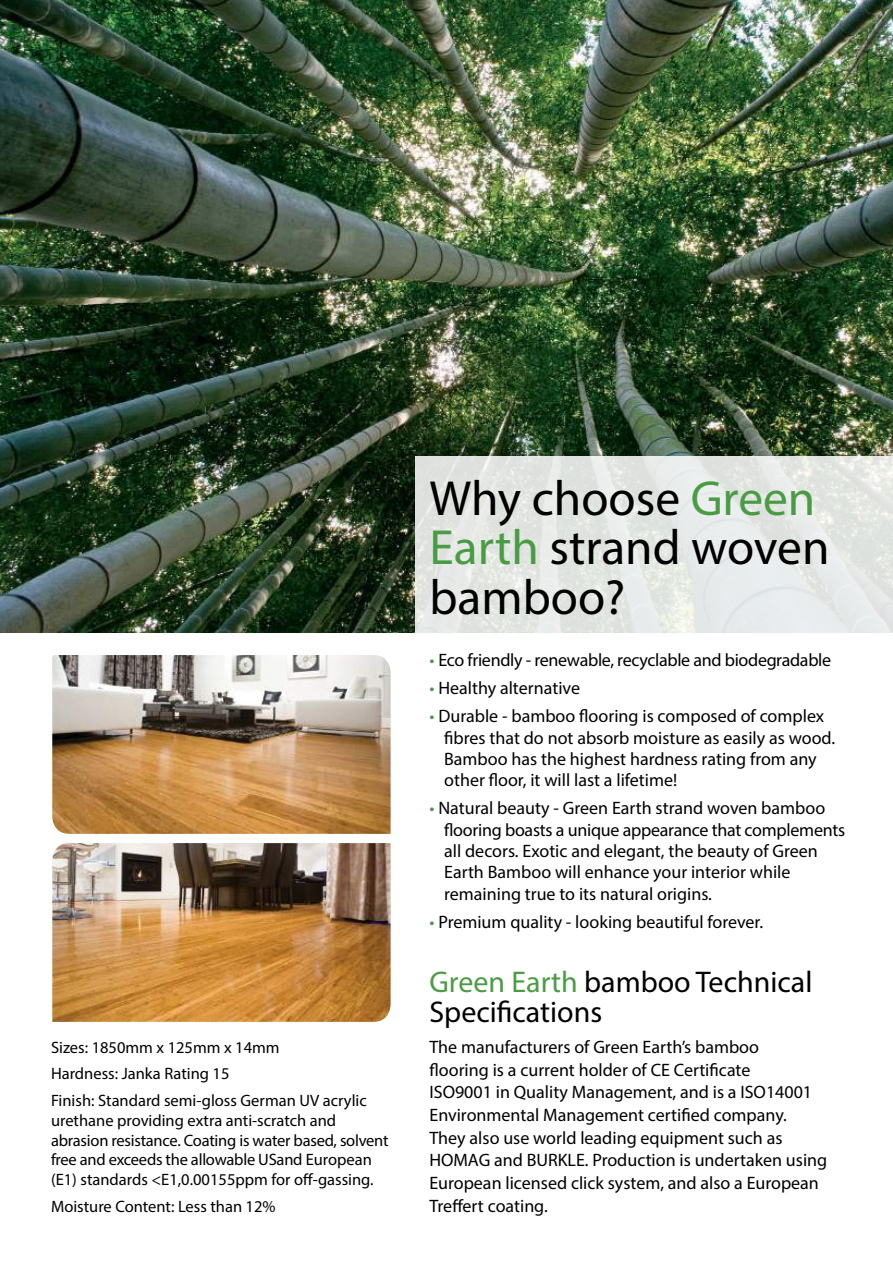
<style>
.page{position:relative;width:893px;height:1263px;background:#fff}
.page>*{position:absolute;margin:0;border:0;box-sizing:border-box;transform-origin:0 0}
.t1{font:49.5px/49.5px "Myriad Pro";color:#000}
.t2{font:30px/30px "Myriad Pro";color:#000}
.t3{font:18px/21.3px "Myriad Pro";color:#000}
.t4{font:18px "Myriad Pro";letter-spacing:-.02em;color:#000}
.t5{font:16.5px/19.8px "Myriad Pro";color:#000}
.s1{color:#4a9c44}
</style>
<div class="page">
<img style="left:0;top:0;width:893px;height:632px">
<img style="left:52px;top:655px;width:339px;height:179px">
<img style="left:52px;top:843px;width:339px;height:179px">
<img style="left:415px;top:456px;width:478px;height:177px">
<p class="t5" style="left:51px;top:1034px;width:317px;line-height:26.5px">Sizes: 1850mm x 125mm x 14mm<br>Hardness: Janka Rating 15<br>Finish: Standard semi-gloss German UV acrylic</p>
<p class="t5" style="left:51px;top:1110px;width:339px">urethane providing extra anti-scratch and abrasion resistance. Coating is water based, solvent free and exceeds the allowable USand European (E1) standards &lt;E1,0.00155ppm for off-gassing.</p>
<p class="t5" style="left:51px;top:1196px;width:226px">Moisture Content: Less than 12%</p>
<h1 class="t1" style="left:429px;top:473px;width:401px">Why choose <span class="s1">Green<br>Earth</span> strand woven bamboo?</h1>
<p class="t4" style="left:429px;top:649px;width:403px"><span class="s1">•</span> Eco friendly - renewable, recyclable and biodegradable</p>
<p class="t3" style="left:429px;top:677px;width:152px"><span class="s1">•</span> Healthy alternative</p>
<p class="t3" style="left:444px;top:705px;width:393px;text-indent:-15px"><span class="s1">•</span> Durable - bamboo flooring is composed of complex fibres that do not absorb moisture as easily as wood.<br>Bamboo has the highest hardness rating from any other floor, it will last a lifetime!</p>
<p class="t3" style="left:444px;top:797px;width:402px;text-indent:-15px"><span class="s1">•</span> Natural beauty - Green Earth strand woven bamboo flooring boasts a unique appearance that complements all decors. Exotic and elegant, the beauty of Green Earth Bamboo will enhance your interior while remaining true to its natural origins.</p>
<p class="t3" style="left:429px;top:911px;width:335px"><span class="s1">•</span> Premium quality - looking beautiful forever.</p>
<h2 class="t2" style="left:429px;top:966px;width:384px"><span class="s1">Green Earth</span> bamboo Technical<br>Specifications</h2>
<p class="t3" style="left:429px;top:1035px;width:399px;line-height:22.6px">The manufacturers of Green Earth’s bamboo<br>flooring is a current holder of CE Certificate<br>ISO9001 in Quality Management, and is a ISO14001<br>Environmental Management certified company.<br>They also use world leading equipment such as HOMAG and BURKLE. Production is undertaken using European licensed click system, and also a European Treffert coating.</p>
</div>
